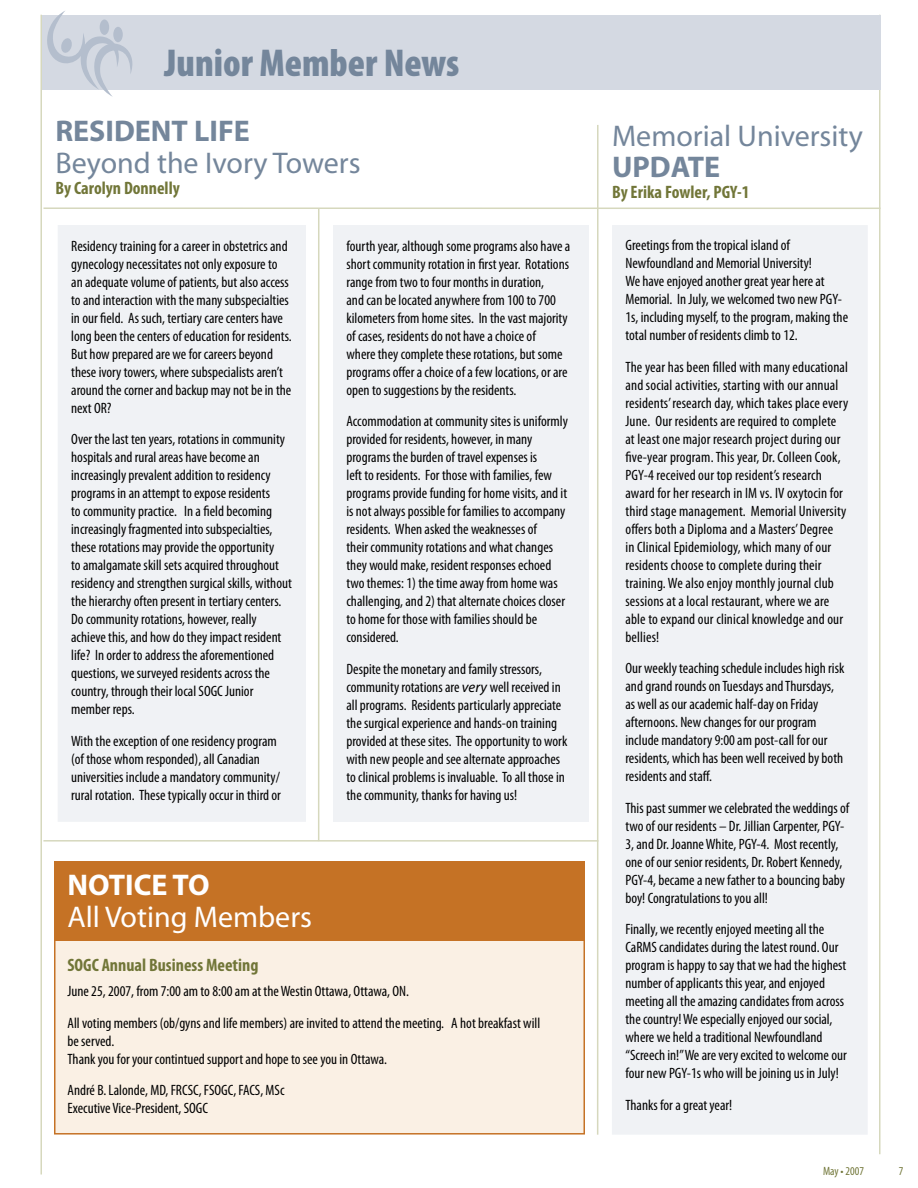
<style>
.page{position:relative;width:918px;height:1188px;background:#fff}
.page>*{position:absolute;margin:0;border:0;box-sizing:border-box;transform-origin:0 0}
.t1{font:900 condensed 39px "Myriad Pro";color:#74869b}
.t2{font:30px "Myriad";color:#74869b}
.t3{font:700 30px "Myriad";color:#74869b}
.t4{font:30px "Myriad";color:#fff}
.t5{font:700 30px "Myriad";color:#fff}
.t6{font:700 condensed 18px "Myriad Pro";color:#717638}
.t7{font:condensed 15px/18px "Myriad Pro";color:#000}
.t8{font:condensed 12px "Myriad Pro";color:#717638}
.s1{font-style:italic;font-stretch:normal}
</style>
<div class="page">
<div style="left:333px;top:225px;width:256px;height:597px;background:#f0f2f5"></div>
<div style="left:55px;top:878px;width:529px;height:256px;background:#faf0e4"></div>
<div style="left:54px;top:861px;width:531px;height:80px;background:#c57225"></div>
<hr style="left:40px;top:15px;width:2px;height:1159px;background:#d6d8bd">
<hr style="left:879px;top:15px;width:2px;height:1139px;background:#d6d8bd">
<div style="left:42px;top:15px;width:838px;height:74px;background:#d4d9e2"></div>
<svg style="left:40px;top:11px;width:99px;height:87px"></svg>
<div style="left:100px;top:19px;width:9px;height:16px;background:#b4becd;border-radius:50%"></div>
<div style="left:113px;top:27px;width:10px;height:15px;background:#b4becd;border-radius:50%"></div>
<div style="left:612px;top:225px;width:256px;height:910px;background:#f0f2f5"></div>
<div style="left:58px;top:225px;width:248px;height:597px;background:#f0f2f5"></div>
<hr style="left:43px;top:207px;width:838px;height:2px;background:#d6d8bd">
<hr style="left:597px;top:125px;width:2px;height:1010px;background:#d6d8bd">
<hr style="left:43px;top:840px;width:555px;height:2px;background:#d6d8bd">
<hr style="left:318px;top:209px;width:1px;height:632px;background:#d6d8bd">
<h1 class="t1" style="left:164px;top:41px;width:296px">Junior Member News</h1>
<h2 class="t3" style="left:55px;top:116px;width:196px">RESIDENT LIFE</h2>
<h2 class="t2" style="left:55px;top:148px;width:307px">Beyond the Ivory Towers</h2>
<p class="t6" style="left:55px;top:178px;width:126px">By Carolyn Donnelly</p>
<p class="t7" style="left:71px;top:237px;width:222px">Residency training for a career in obstetrics and gynecology necessitates not only exposure to an adequate volume of patients, but also access to and interaction with the many subspecialties in our field. As such, tertiary care centers have long been the centers of education for residents.<br>But how prepared are we for careers beyond these ivory towers, where subspecialists aren’t around the corner and backup may not be in the next OR?</p>
<p class="t7" style="left:71px;top:430px;width:222px">Over the last ten years, rotations in community hospitals and rural areas have become an increasingly prevalent addition to residency programs in an attempt to expose residents<br>to community practice. In a field becoming increasingly fragmented into subspecialties, these rotations may provide the opportunity<br>to amalgamate skill sets acquired throughout residency and strengthen surgical skills, without the hierarchy often present in tertiary centers.<br>Do community rotations, however, really achieve this, and how do they impact resident life? In order to address the aforementioned questions, we surveyed residents across the country, through their local SOGC Junior member reps.</p>
<p class="t7" style="left:71px;top:732px;width:211px">With the exception of one residency program (of those whom responded), all Canadian universities include a mandatory community/ rural rotation. These typically occur in third or</p>
<p class="t7" style="left:346px;top:237px;width:225px">fourth year, although some programs also have a short community rotation in first year. Rotations range from two to four months in duration,<br>and can be located anywhere from 100 to 700 kilometers from home sites. In the vast majority of cases, residents do not have a choice of<br>where they complete these rotations, but some programs offer a choice of a few locations, or are open to suggestions by the residents.</p>
<p class="t7" style="left:346px;top:412px;width:223px">Accommodation at community sites is uniformly provided for residents, however, in many programs the burden of travel expenses is<br>left to residents. For those with families, few programs provide funding for home visits, and it is not always possible for families to accompany residents. When asked the weaknesses of<br>their community rotations and what changes they would make, resident responses echoed two themes: 1) the time away from home was challenging, and 2) that alternate choices closer to home for those with families should be considered.</p>
<p class="t7" style="left:346px;top:660px;width:222px">Despite the monetary and family stressors, community rotations are <span class="s1">very</span> well received in all programs. Residents particularly appreciate the surgical experience and hands-on training provided at these sites. The opportunity to work with new people and see alternate approaches to clinical problems is invaluable. To all those in the community, thanks for having us!</p>
<h2 class="t5" style="left:68px;top:870px;width:144px">NOTICE TO</h2>
<h2 class="t4" style="left:68px;top:902px;width:246px">All Voting Members</h2>
<p class="t6" style="left:68px;top:955px;width:193px">SOGC Annual Business Meeting</p>
<p class="t7" style="left:68px;top:976px;width:474px;line-height:31.5px">June 25, 2007, from 7:00 am to 8:00 am at the Westin Ottawa, Ottawa, ON.<br>All voting members (ob/gyns and life members) are invited to attend the meeting. A hot breakfast will</p>
<p class="t7" style="left:67px;top:1032px;width:321px">be served.<br>Thank you for your contintued support and hope to see you in Ottawa.</p>
<p class="t7" style="left:67px;top:1081px;width:219px">André B. Lalonde, MD, FRCSC, FSOGC, FACS, MSc<br>Executive Vice-President, SOGC</p>
<h2 class="t2" style="left:612px;top:121px;width:252px">Memorial University</h2>
<h2 class="t3" style="left:612px;top:152px;width:110px">UPDATE</h2>
<p class="t6" style="left:612px;top:182px;width:139px">By Erika Fowler, PGY-1</p>
<p class="t7" style="left:626px;top:237px;width:224px">Greetings from the tropical island of Newfoundland and Memorial University!<br>We have enjoyed another great year here at Memorial. In July, we welcomed two new PGY-1s, including myself, to the program, making the total number of residents climb to 12.</p>
<p class="t7" style="left:625px;top:358px;width:224px">The year has been filled with many educational and social activities, starting with our annual residents’ research day, which takes place every June. Our residents are required to complete at least one major research project during our five-year program. This year, Dr. Colleen Cook, PGY-4 received our top resident’s research award for her research in IM vs. IV oxytocin for third stage management. Memorial University offers both a Diploma and a Masters’ Degree<br>in Clinical Epidemiology, which many of our residents choose to complete during their training. We also enjoy monthly journal club sessions at a local restaurant, where we are able to expand our clinical knowledge and our bellies!</p>
<p class="t7" style="left:625px;top:660px;width:220px">Our weekly teaching schedule includes high risk and grand rounds on Tuesdays and Thursdays, as well as our academic half-day on Friday afternoons. New changes for our program include mandatory 9:00 am post-call for our residents, which has been well received by both residents and staff.</p>
<p class="t7" style="left:625px;top:799px;width:225px">This past summer we celebrated the weddings of two of our residents – Dr. Jillian Carpenter, PGY-3, and Dr. Joanne White, PGY-4. Most recently, one of our senior residents, Dr. Robert Kennedy, PGY-4, became a new father to a bouncing baby boy! Congratulations to you all!</p>
<p class="t7" style="left:625px;top:921px;width:223px">Finally, we recently enjoyed meeting all the CaRMS candidates during the latest round. Our program is happy to say that we had the highest number of applicants this year, and enjoyed meeting all the amazing candidates from across the country! We especially enjoyed our social, where we held a traditional Newfoundland “Screech in!” We are very excited to welcome our four new PGY-1s who will be joining us in July!</p>
<p class="t7" style="left:625px;top:1096px;width:108px">Thanks for a great year!</p>
<p class="t8" style="left:823px;top:1164px;width:42px">May • 2007</p>
<p class="t8" style="left:899px;top:1164px;width:6px">7</p>
</div>
